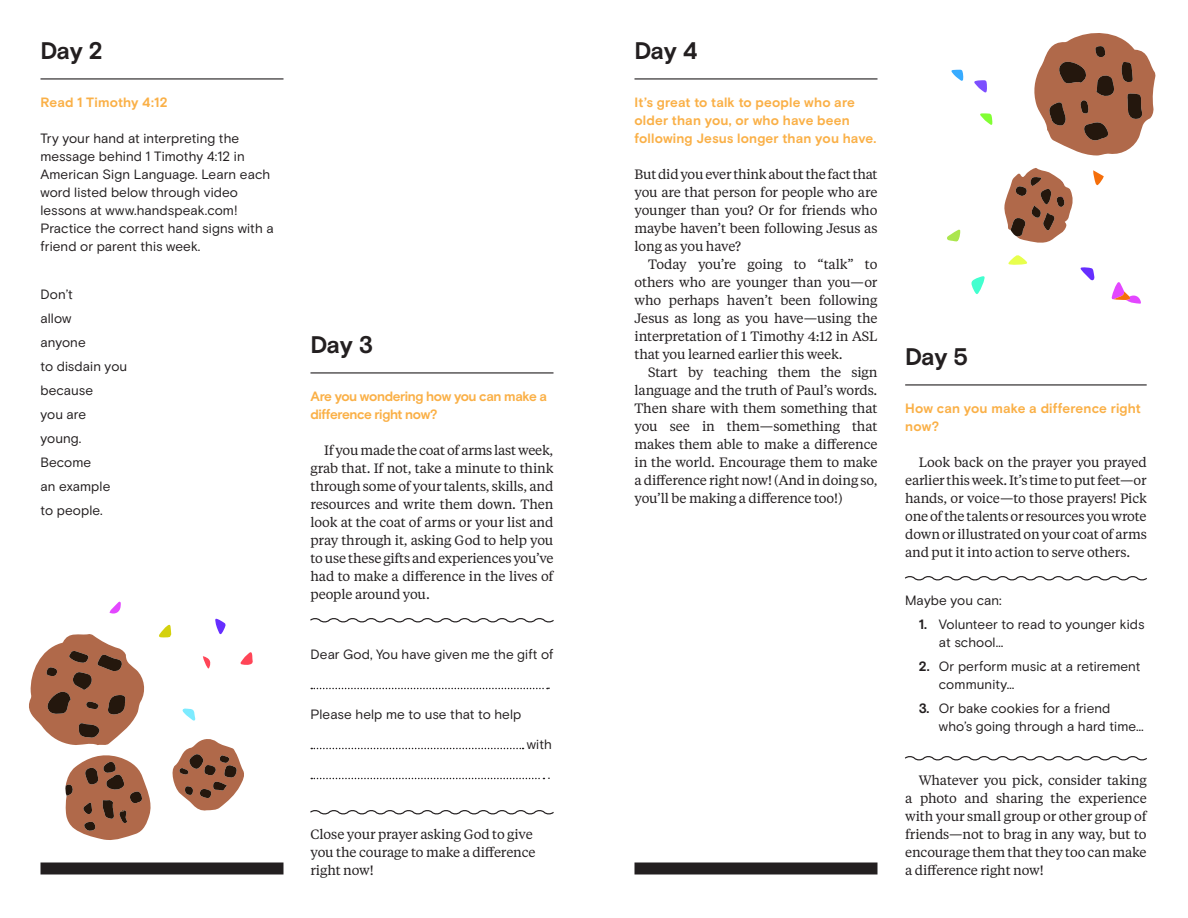
<style>
.page{position:relative;width:1188px;height:918px;background:#fff}
.page>*{position:absolute;margin:0;border:0;box-sizing:border-box;transform-origin:0 0}
.Heading_-_Day{font:700 24px "Basis Grotesque";letter-spacing:-.03em;color:#231f20}
.Body_Copy{font:13.5px/18px "Tiempos Text";letter-spacing:-.01em;color:#231f20;text-align:justify}
.Activity_Copy{font:13.5px/18px "Basis Grotesque";letter-spacing:.005em;color:#231f20}
.Body_Copy_-_No_Inden{font:13.5px/18px "Tiempos Text";letter-spacing:-.01em;color:#231f20;text-align:justify}
.Intro_Copy{font:700 13.5px/18px "Basis Grotesque";letter-spacing:.005em;color:#fab047}
.Fill_In_the_Blank{font:13.5px/18px "Tiempos Text";letter-spacing:-.01em;color:#231f20}
.Fill_In_the_Blank-2{font:13.5px "Basis Grotesque";letter-spacing:.005em;color:#231f20}
.Intro_Copy-2{font:700 13.5px/18px "Basis Grotesque";letter-spacing:-.03em;color:#fab047}
.s1{font-weight:700}
</style>
<div class="page">
<svg style="left:971px;top:276px;width:14px;height:18px"></svg>
<svg style="left:1093px;top:170px;width:11px;height:16px"></svg>
<svg style="left:1008px;top:255px;width:20px;height:10px"></svg>
<svg style="left:1080px;top:267px;width:15px;height:14px"></svg>
<svg style="left:947px;top:229px;width:13px;height:13px"></svg>
<svg style="left:1112px;top:282px;width:29px;height:22px"></svg>
<svg style="left:1034px;top:33px;width:122px;height:123px"></svg>
<svg style="left:1004px;top:168px;width:69px;height:75px"></svg>
<svg style="left:65px;top:755px;width:86px;height:85px"></svg>
<svg style="left:29px;top:634px;width:116px;height:111px"></svg>
<svg style="left:172px;top:739px;width:72px;height:72px"></svg>
<svg style="left:159px;top:624px;width:12px;height:14px"></svg>
<svg style="left:240px;top:652px;width:13px;height:13px"></svg>
<svg style="left:215px;top:618px;width:11px;height:17px"></svg>
<svg style="left:182px;top:708px;width:13px;height:13px"></svg>
<svg style="left:109px;top:601px;width:12px;height:13px"></svg>
<svg style="left:203px;top:656px;width:8px;height:13px"></svg>
<svg style="left:974px;top:80px;width:13px;height:13px"></svg>
<svg style="left:980px;top:113px;width:12px;height:12px"></svg>
<svg style="left:951px;top:70px;width:13px;height:11px"></svg>
<div style="left:634px;top:862px;width:244px;height:12px;background:#231f20"></div>
<div style="left:40px;top:862px;width:244px;height:12px;background:#231f20"></div>
<hr style="left:310px;top:372px;width:244px;height:2px;background:#231f20">
<svg style="left:310px;top:618px;width:244px;height:5px"></svg>
<svg style="left:311px;top:688px;width:237px;height:1px"></svg>
<svg style="left:311px;top:748px;width:213px;height:1px"></svg>
<svg style="left:311px;top:778px;width:233px;height:1px"></svg>
<svg style="left:310px;top:810px;width:244px;height:5px"></svg>
<hr style="left:905px;top:384px;width:242px;height:2px;background:#231f20">
<svg style="left:905px;top:576px;width:242px;height:5px"></svg>
<svg style="left:905px;top:756px;width:242px;height:5px"></svg>
<hr style="left:40px;top:78px;width:244px;height:2px;background:#231f20">
<hr style="left:634px;top:78px;width:244px;height:2px;background:#231f20">
<p class="Heading_-_Day" style="left:40px;top:36px;width:64px">Day 2</p>
<p class="Intro_Copy" style="left:40px;top:93px;width:129px">Read 1 Timothy 4:12</p>
<p class="Activity_Copy" style="left:40px;top:129px;width:235px">Try your hand at interpreting the message behind 1 Timothy 4:12 in<br>American Sign Language. Learn each word listed below through video lessons at www.handspeak.com!<br>Practice the correct hand signs with a friend or parent this week.</p>
<p class="Activity_Copy" style="left:40px;top:285px;width:34px">Don’t</p>
<p class="Activity_Copy" style="left:40px;top:309px;width:32px">allow</p>
<p class="Activity_Copy" style="left:40px;top:333px;width:47px">anyone</p>
<p class="Activity_Copy" style="left:40px;top:357px;width:88px">to disdain you</p>
<p class="Activity_Copy" style="left:40px;top:381px;width:54px">because</p>
<p class="Activity_Copy" style="left:40px;top:405px;width:47px">you are</p>
<p class="Activity_Copy" style="left:40px;top:429px;width:42px">young.</p>
<p class="Activity_Copy" style="left:40px;top:453px;width:52px">Become</p>
<p class="Activity_Copy" style="left:40px;top:477px;width:71px">an example</p>
<p class="Activity_Copy" style="left:40px;top:501px;width:64px">to people.</p>
<p class="Heading_-_Day" style="left:310px;top:330px;width:64px">Day 3</p>
<p class="Intro_Copy-2" style="left:310px;top:387px;width:238px">Are you wondering how you can make a difference right now?</p>
<p class="Body_Copy" style="left:310px;top:440px;width:245px;text-indent:14px">If you made the coat of arms last week, grab that. If not, take a minute to think through some of your talents, skills, and resources and write them down. Then look at the coat of arms or your list and pray through it, asking God to help you to use these gifts and experiences you’ve had to make a difference in the lives of people around you.</p>
<p class="Fill_In_the_Blank-2" style="left:310px;top:646px;width:244px">Dear God, You have given me the gift of</p>
<p class="Fill_In_the_Blank-2" style="left:548px;top:676px;width:4px">.</p>
<p class="Fill_In_the_Blank-2" style="left:310px;top:706px;width:212px">Please help me to use that to help</p>
<p class="Fill_In_the_Blank-2" style="left:527px;top:736px;width:27px">with</p>
<p class="Fill_In_the_Blank-2" style="left:548px;top:766px;width:4px">.</p>
<p class="Fill_In_the_Blank" style="left:310px;top:824px;width:227px">Close your prayer asking God to give you the courage to make a difference right now!</p>
<p class="Heading_-_Day" style="left:634px;top:36px;width:64px">Day 4</p>
<p class="Intro_Copy" style="left:634px;top:93px;width:243px">It’s great to talk to people who are older than you, or who have been following Jesus longer than you have.</p>
<p class="Body_Copy_-_No_Inden" style="left:634px;top:164px;width:245px">But did you ever think about the fact that you are that person for people who are younger than you? Or for friends who maybe haven’t been following Jesus as long as you have?</p>
<p class="Body_Copy" style="left:634px;top:254px;width:245px;text-indent:14px">Today you’re going to “talk” to others who are younger than you—or who perhaps haven’t been following Jesus as long as you have—using the interpretation of 1 Timothy 4:12 in ASL that you learned earlier this week.</p>
<p class="Body_Copy" style="left:634px;top:362px;width:245px;text-indent:14px">Start by teaching them the sign language and the truth of Paul’s words.<br>Then share with them something that you see in them—something that makes them able to make a difference in the world. Encourage them to make a difference right now! (And in doing so, you’ll be making a difference too!)</p>
<p class="Heading_-_Day" style="left:905px;top:342px;width:64px">Day 5</p>
<p class="Intro_Copy" style="left:905px;top:399px;width:237px">How can you make a difference right now?</p>
<p class="Body_Copy" style="left:905px;top:452px;width:243px;text-indent:14px">Look back on the prayer you prayed earlier this week. It’s time to put feet—or hands, or voice—to those prayers! Pick one of the talents or resources you wrote down or illustrated on your coat of arms and put it into action to serve others.</p>
<p class="Activity_Copy" style="left:905px;top:591px;width:98px">Maybe you can:</p>
<p class="Activity_Copy" style="left:939px;top:615px;width:207px;text-indent:-20px"><span class="s1">1.</span> Volunteer to read to younger kids at school…</p>
<p class="Activity_Copy" style="left:939px;top:657px;width:203px;text-indent:-20px"><span class="s1">2.</span> Or perform music at a retirement community…</p>
<p class="Activity_Copy" style="left:939px;top:699px;width:206px;text-indent:-20px"><span class="s1">3.</span> Or bake cookies for a friend who’s going through a hard time…</p>
<p class="Body_Copy" style="left:905px;top:770px;width:243px;text-indent:14px">Whatever you pick, consider taking a photo and sharing the experience with your small group or other group of friends—not to brag in any way, but to encourage them that they too can make a difference right now!</p>
</div>
